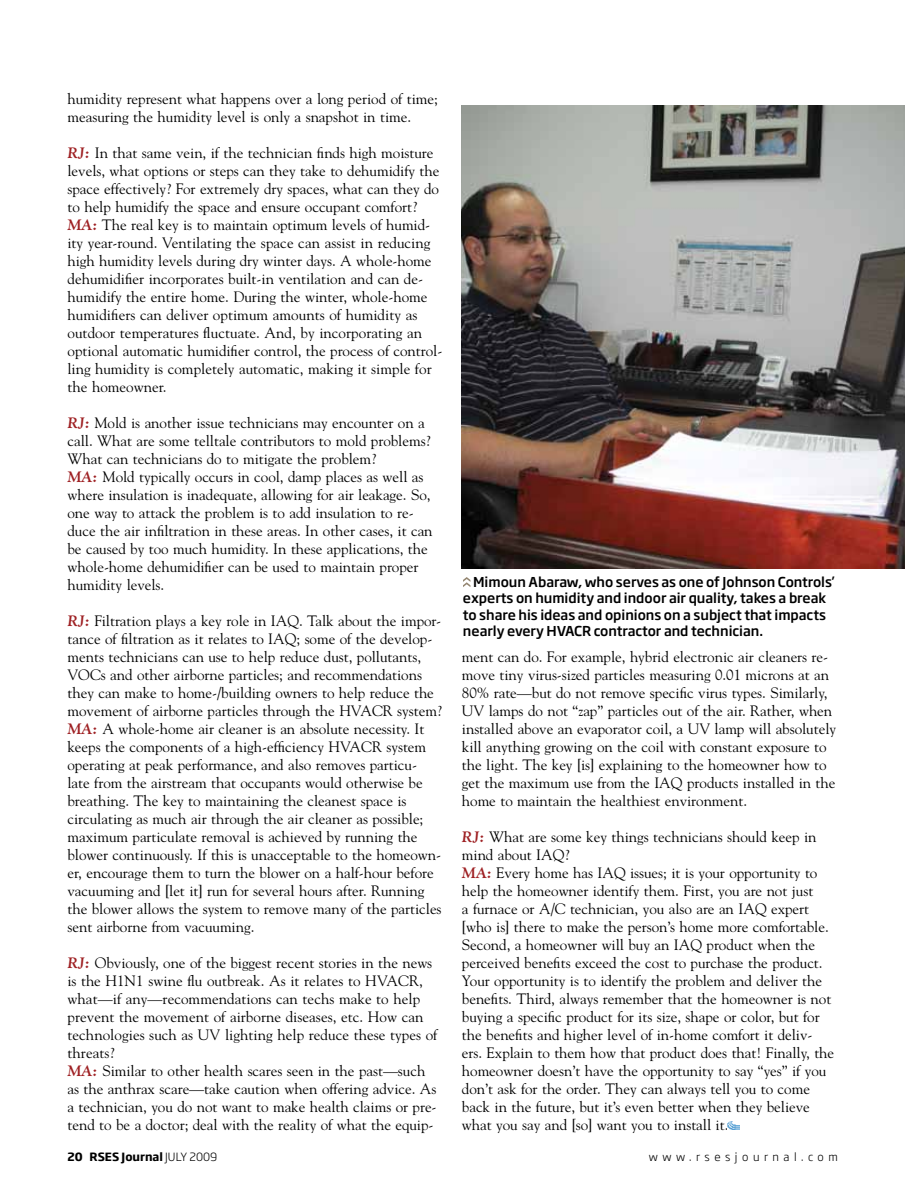
<style>
.page{position:relative;width:905px;height:1202px;background:#fff}
.page>*{position:absolute;margin:0;border:0;box-sizing:border-box;transform-origin:0 0}
.t1{font:15px/18px "Goudy";letter-spacing:-.005em;color:#000}
.t2{font:500 13.5px/16.2px "Soho Gothic Pro";letter-spacing:-.005em;color:#000}
.t3{font:700 11.25px "Soho Gothic Std";color:#000}
.t4{font:300 11.25px "Soho Gothic Std";letter-spacing:.4em;color:#000}
.s1{font-weight:700;font-style:italic;color:#9e2023}
.s2{font-family:"Soho Gothic Pro";font-weight:300}
</style>
<div class="page">
<svg style="left:727px;top:1121px;width:12px;height:9px"></svg>
<svg style="left:463px;top:577px;width:7px;height:10px"></svg>
<img style="left:461px;top:105px;width:443px;height:463px">
<p class="t1" style="left:68px;top:89px;width:372px">humidity represent what happens over a long period of time; measuring the humidity level is only a snapshot in time.</p>
<p class="t1" style="left:68px;top:143px;width:376px"><span class="s1">RJ:</span> In that same vein, if the technician finds high moisture levels, what options or steps can they take to dehumidify the space effectively? For extremely dry spaces, what can they do to help humidify the space and ensure occupant comfort?<br><span class="s1">MA:</span> The real key is to maintain optimum levels of humid&shy;ity year-round. Ventilating the space can assist in reducing high humidity levels during dry winter days. A whole-home dehumidifier incorporates built-in ventilation and can de&shy;humidify the entire home. During the winter, whole-home humidifiers can deliver optimum amounts of humidity as outdoor temperatures fluctuate. And, by incorporating an optional automatic humidifier control, the process of control&shy;ling humidity is completely automatic, making it simple for the homeowner.</p>
<p class="t1" style="left:68px;top:413px;width:366px"><span class="s1">RJ:</span> Mold is another issue technicians may encounter on a call. What are some telltale contributors to mold problems?<br>What can technicians do to mitigate the problem?<br><span class="s1">MA:</span> Mold typically occurs in cool, damp places as well as where insulation is inadequate, allowing for air leakage. So, one way to attack the problem is to add insulation to re&shy;duce the air infiltration in these areas. In other cases, it can be caused by too much humidity. In these applications, the whole-home dehumidifier can be used to maintain proper humidity levels.</p>
<p class="t1" style="left:68px;top:611px;width:376px"><span class="s1">RJ:</span> Filtration plays a key role in IAQ. Talk about the impor&shy;tance of filtration as it relates to IAQ; some of the develop&shy;ments technicians can use to help reduce dust, pollutants, VOCs and other airborne particles; and recommendations they can make to home-/building owners to help reduce the movement of airborne particles through the HVACR system?<br><span class="s1">MA:</span> A whole-home air cleaner is an absolute necessity. It keeps the components of a high-efficiency HVACR system operating at peak performance, and also removes particu&shy;late from the airstream that occupants would otherwise be breathing. The key to maintaining the cleanest space is circulating as much air through the air cleaner as possible; maximum particulate removal is achieved by running the blower continuously. If this is unacceptable to the homeown&shy;er, encourage them to turn the blower on a half-hour before vacuuming and [let it] run for several hours after. Running the blower allows the system to remove many of the particles sent airborne from vacuuming.</p>
<p class="t1" style="left:68px;top:953px;width:371px"><span class="s1">RJ:</span> Obviously, one of the biggest recent stories in the news is the H1N1 swine flu outbreak. As it relates to HVACR, what—if any—recommendations can techs make to help prevent the movement of airborne diseases, etc. How can technologies such as UV lighting help reduce these types of threats?<br><span class="s1">MA:</span> Similar to other health scares seen in the past—such as the anthrax scare—take caution when offering advice. As a technician, you do not want to make health claims or pre&shy;tend to be a doctor; deal with the reality of what the equip-</p>
<p class="t2" style="left:463px;top:573px;width:373px;text-indent:10px">Mimoun Abaraw, who serves as one of Johnson Controls’ experts on humidity and indoor air quality, takes a break to share his ideas and opinions on a subject that impacts nearly every HVACR contractor and technician.</p>
<p class="t1" style="left:462px;top:647px;width:375px">ment can do. For example, hybrid electronic air cleaners re&shy;move tiny virus-sized particles measuring 0.01 microns at an 80% rate—but do not remove specific virus types. Similarly, UV lamps do not “zap” particles out of the air. Rather, when installed above an evaporator coil, a UV lamp will absolutely kill anything growing on the coil with constant exposure to the light. The key [is] explaining to the homeowner how to get the maximum use from the IAQ products installed in the home to maintain the healthiest environment.</p>
<p class="t1" style="left:462px;top:827px;width:374px"><span class="s1">RJ:</span> What are some key things technicians should keep in mind about IAQ?<br><span class="s1">MA:</span> Every home has IAQ issues; it is your opportunity to help the homeowner identify them. First, you are not just<br>a furnace or A/C technician, you also are an IAQ expert [who is] there to make the person’s home more comfortable.<br>Second, a homeowner will buy an IAQ product when the perceived benefits exceed the cost to purchase the product.<br>Your opportunity is to identify the problem and deliver the benefits. Third, always remember that the homeowner is not buying a specific product for its size, shape or color, but for the benefits and higher level of in-home comfort it deliv&shy;ers. Explain to them how that product does that! Finally, the homeowner doesn’t have the opportunity to say “yes” if you don’t ask for the order. They can always tell you to come back in the future, but it’s even better when they believe what you say and [so] want you to install it.</p>
<p class="t3" style="left:68px;top:1149px;width:151px">20 RSES Journal <span class="s2">JULY 2009</span></p>
<p class="t4" style="left:648px;top:1150px;width:190px">www.rsesjournal.com</p>
</div>
